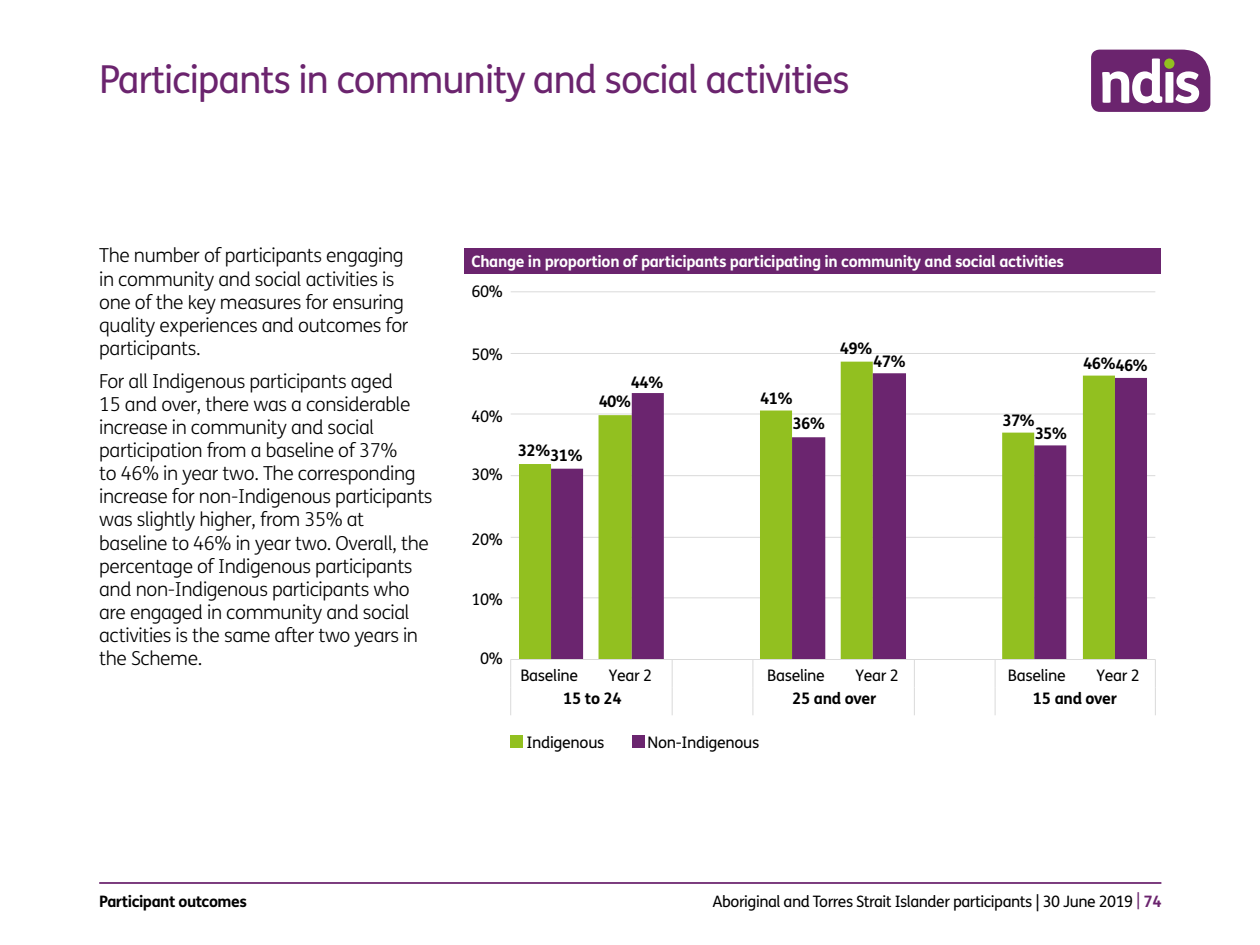
<style>
.page{position:relative;width:1260px;height:945px;background:#fff}
.page>*{position:absolute;margin:0;border:0;box-sizing:border-box;transform-origin:0 0}
.t1{font:38.5px "FS Me";letter-spacing:-.03em;color:#6b246e}
.t2{font:300 19.25px/23.1px "FS Me";letter-spacing:-.02em;color:#000}
.t3{font:15.92px "FS Me";letter-spacing:-.02em;color:#000}
.t4{font:700 15.92px "FS Me";letter-spacing:-.02em;color:#000}
.t5{font:700 15.75px "FS Me";letter-spacing:-.02em;color:#fff}
.t6{font:15.75px "FS Me";letter-spacing:-.03em;color:#000}
.t7{font:700 15.75px "FS Me";letter-spacing:-.03em;color:#000}
.s1{color:#6b246e}
.s2{font-weight:700;color:#6b246e}
</style>
<div class="page">
<hr style="left:99px;top:882px;width:1062px;height:2px;background:#6b246e">
<svg style="left:1091px;top:50px;width:119px;height:62px"></svg>
<div style="left:1164px;top:58px;width:10px;height:11px;background:#92c020;border-radius:50%"></div>
<div style="left:464px;top:248px;width:697px;height:26px;background:#6b246e"></div>
<hr style="left:511px;top:598px;width:644px;height:1px;background:#dadada">
<hr style="left:511px;top:537px;width:644px;height:1px;background:#dadada">
<hr style="left:511px;top:475px;width:644px;height:1px;background:#dadada">
<hr style="left:511px;top:414px;width:644px;height:1px;background:#dadada">
<hr style="left:511px;top:353px;width:644px;height:1px;background:#dadada">
<hr style="left:511px;top:292px;width:644px;height:1px;background:#dadada">
<svg style="left:519px;top:362px;width:354px;height:297px;fill:#92c020"></svg>
<svg style="left:551px;top:373px;width:596px;height:286px"></svg>
<hr style="left:511px;top:659px;width:644px;height:1px;background:#dadada">
<svg style="left:510px;top:659px;width:1px;height:56px"></svg>
<svg style="left:672px;top:660px;width:1px;height:55px"></svg>
<svg style="left:753px;top:660px;width:1px;height:55px"></svg>
<svg style="left:914px;top:660px;width:1px;height:55px"></svg>
<svg style="left:995px;top:660px;width:1px;height:55px"></svg>
<svg style="left:1155px;top:659px;width:1px;height:56px"></svg>
<div style="left:511px;top:736px;width:12px;height:12px;background:#92c020"></div>
<div style="left:632px;top:735px;width:13px;height:13px;background:#6b256f"></div>
<h4 class="t1" style="left:99px;top:58px;width:752px">Participants in community and social activities</h4>
<p class="t2" style="left:99px;top:245px;width:311px">The number of participants engaging in community and social activities is one of the key measures for ensuring quality experiences and outcomes for participants.</p>
<p class="t2" style="left:99px;top:370px;width:335px">For all Indigenous participants aged<br>15 and over, there was a considerable increase in community and social participation from a baseline of 37%<br>to 46% in year two. The corresponding increase for non-Indigenous participants was slightly higher, from 35% at baseline to 46% in year two. Overall, the percentage of Indigenous participants and non-Indigenous participants who are engaged in community and social activities is the same after two years in the Scheme.</p>
<h5 class="t5" style="left:471px;top:251px;width:594px">Change in proportion of participants participating in community and social activities</h5>
<p class="t3" style="left:471px;top:282px;width:33px">60%</p>
<p class="t3" style="left:471px;top:345px;width:33px">50%</p>
<p class="t3" style="left:471px;top:407px;width:33px">40%</p>
<p class="t3" style="left:471px;top:466px;width:33px">30%</p>
<p class="t4" style="left:518px;top:441px;width:34px">32%</p>
<p class="t4" style="left:550px;top:446px;width:34px">31%</p>
<p class="t4" style="left:631px;top:373px;width:34px">44%</p>
<p class="t4" style="left:599px;top:392px;width:34px">40%</p>
<p class="t4" style="left:760px;top:389px;width:34px">41%</p>
<p class="t4" style="left:792px;top:413px;width:34px">36%</p>
<p class="t4" style="left:840px;top:339px;width:34px">49%</p>
<p class="t4" style="left:873px;top:351px;width:34px">47%</p>
<p class="t4" style="left:1002px;top:411px;width:34px">37%</p>
<p class="t4" style="left:1035px;top:423px;width:34px">35%</p>
<p class="t4" style="left:1083px;top:353px;width:34px">46%</p>
<p class="t4" style="left:1115px;top:355px;width:34px">46%</p>
<p class="t3" style="left:471px;top:531px;width:33px">20%</p>
<p class="t3" style="left:471px;top:590px;width:33px">10%</p>
<p class="t3" style="left:480px;top:649px;width:24px">0%</p>
<p class="t7" style="left:99px;top:892px;width:149px">Participant outcomes</p>
<p class="t3" style="left:520px;top:667px;width:59px">Baseline</p>
<p class="t3" style="left:609px;top:667px;width:45px">Year 2</p>
<p class="t4" style="left:563px;top:688px;width:60px">15 to 24</p>
<p class="t3" style="left:767px;top:667px;width:59px">Baseline</p>
<p class="t3" style="left:856px;top:667px;width:45px">Year 2</p>
<p class="t4" style="left:792px;top:688px;width:86px">25 and over</p>
<p class="t3" style="left:527px;top:733px;width:80px">Indigenous</p>
<p class="t3" style="left:648px;top:733px;width:113px">Non-Indigenous</p>
<p class="t3" style="left:1008px;top:667px;width:59px">Baseline</p>
<p class="t3" style="left:1096px;top:667px;width:45px">Year 2</p>
<p class="t4" style="left:1033px;top:688px;width:86px">15 and over</p>
<p class="t6" style="left:713px;top:893px;width:451px">Aboriginal and Torres Strait Islander participants | 30 June 2019 <span class="s1">|</span> <span class="s2">74</span></p>
</div>
